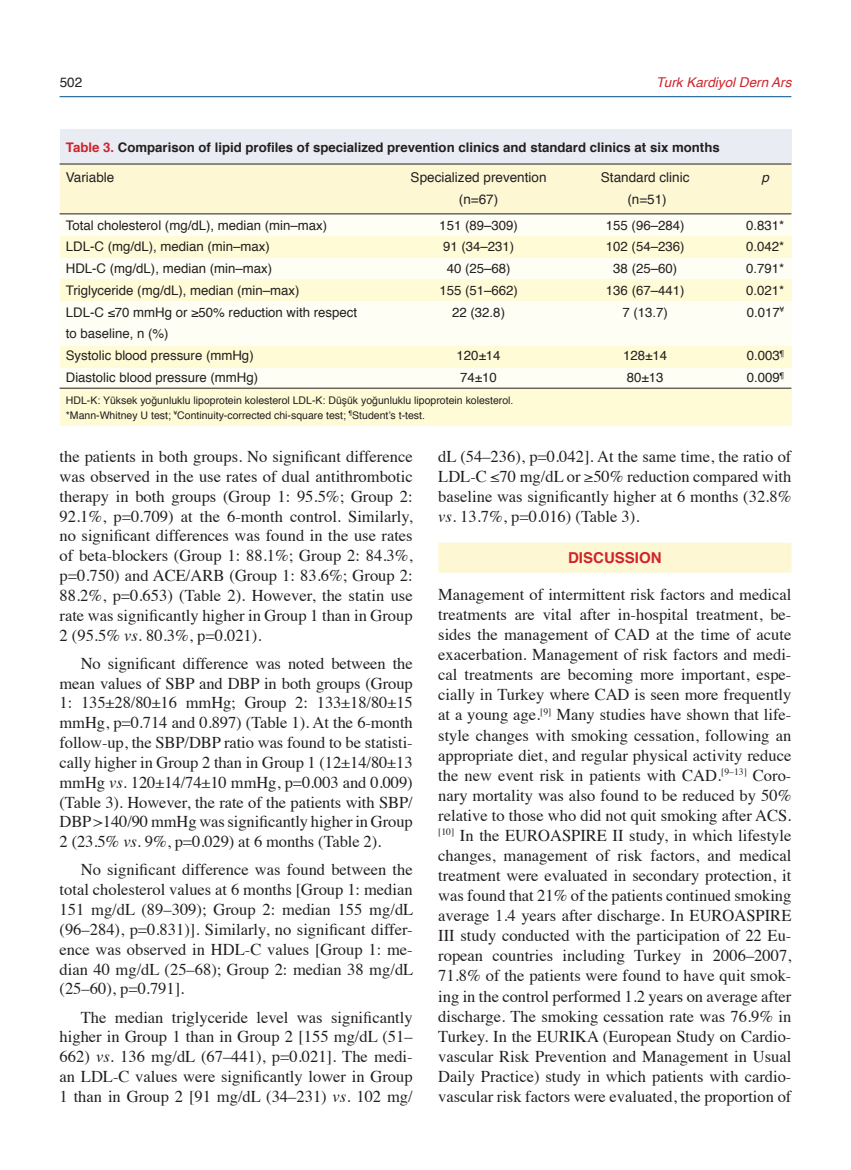
<style>
.page{position:relative;width:851px;height:1170px;background:#fff}
.page>*{position:absolute;margin:0;border:0;box-sizing:border-box;transform-origin:0 0}
.t1{font:16.5px/19.8px "Times";color:#231f20;text-align:justify}
.t2{font:700 15px "Helvetica";color:#d1232a}
.t3{font:13.5px "Helvetica";color:#231f20}
.t4{font:italic 13.5px "Helvetica";color:#d1232a}
.t5{font:italic 13.5px "Helvetica";color:#231f20}
.t6{font:13.2px/21.8px "Helvetica";color:#231f20}
.t7{font:700 13.2px "Helvetica";color:#231f20}
.t8{font:10.5px/15px "Helvetica";color:#231f20}
.s1{color:#d1232a}
.s2{font-style:italic}
</style>
<div class="page">
<div style="left:438px;top:542px;width:353px;height:30px;background:#fef7d4"></div>
<div style="left:60px;top:130px;width:731px;height:34px;background:#eaecf4"></div>
<div style="left:60px;top:214px;width:731px;height:210px;background:#fffef4"></div>
<div style="left:60px;top:164px;width:731px;height:50px;background:#fef7d4"></div>
<div style="left:60px;top:236px;width:731px;height:21px;background:#fffbd6"></div>
<div style="left:60px;top:279px;width:731px;height:22px;background:#fffbd6"></div>
<div style="left:60px;top:346px;width:731px;height:21px;background:#fffbd6"></div>
<div style="left:60px;top:388px;width:731px;height:38px;background:#fffbd6"></div>
<hr style="left:60px;top:164px;width:731px;height:1px;background:#231f20">
<hr style="left:60px;top:213px;width:731px;height:1px;background:#231f20">
<hr style="left:60px;top:388px;width:731px;height:1px;background:#231f20">
<hr style="left:60px;top:96px;width:731px;height:1px;background:#01508b">
<p class="t3" style="left:60px;top:72px;width:24px">502</p>
<p class="t4" style="left:656px;top:71px;width:137px">Turk Kardiyol Dern Ars</p>
<p class="t7" style="left:66px;top:136px;width:655px"><span class="s1">Table 3.</span> Comparison of lipid profiles of specialized prevention clinics and standard clinics at six months</p>
<p class="t3" style="left:66px;top:167px;width:50px">Variable</p>
<p class="t3" style="left:410px;top:167px;width:137px">Specialized prevention</p>
<p class="t3" style="left:601px;top:167px;width:90px">Standard clinic</p>
<p class="t5" style="left:761px;top:166px;width:9px">p</p>
<p class="t3" style="left:459px;top:188px;width:41px">(n=67)</p>
<p class="t3" style="left:627px;top:188px;width:41px">(n=51)</p>
<p class="t6" style="left:66px;top:214px;width:263px">Total cholesterol (mg/dL), median (min–max)</p>
<p class="t6" style="left:439px;top:214px;width:80px">151 (89–309)</p>
<p class="t6" style="left:606px;top:214px;width:80px">155 (96–284)</p>
<p class="t6" style="left:746px;top:214px;width:40px">0.831*</p>
<p class="t6" style="left:66px;top:236px;width:205px">LDL-C (mg/dL), median (min–max)</p>
<p class="t6" style="left:443px;top:236px;width:73px">91 (34–231)</p>
<p class="t6" style="left:606px;top:236px;width:80px">102 (54–236)</p>
<p class="t6" style="left:746px;top:236px;width:40px">0.042*</p>
<p class="t6" style="left:66px;top:258px;width:208px">HDL-C (mg/dL), median (min–max)</p>
<p class="t6" style="left:446px;top:258px;width:65px">40 (25–68)</p>
<p class="t6" style="left:613px;top:258px;width:65px">38 (25–60)</p>
<p class="t6" style="left:746px;top:258px;width:40px">0.791*</p>
<p class="t6" style="left:66px;top:280px;width:235px">Triglyceride (mg/dL), median (min–max)</p>
<p class="t6" style="left:439px;top:280px;width:80px">155 (51–662)</p>
<p class="t6" style="left:606px;top:280px;width:80px">136 (67–441)</p>
<p class="t6" style="left:746px;top:280px;width:40px">0.021*</p>
<p class="t6" style="left:66px;top:301px;width:293px">LDL-C ≤70 mmHg or ≥50% reduction with respect</p>
<p class="t6" style="left:452px;top:301px;width:54px">22 (32.8)</p>
<p class="t6" style="left:622px;top:301px;width:47px">7 (13.7)</p>
<p class="t6" style="left:746px;top:301px;width:39px">0.017<sup>¥</sup></p>
<p class="t6" style="left:66px;top:323px;width:189px">to baseline, n (%)<br>Systolic blood pressure (mmHg)</p>
<p class="t6" style="left:456px;top:345px;width:45px">120±14</p>
<p class="t6" style="left:623px;top:345px;width:45px">128±14</p>
<p class="t6" style="left:746px;top:345px;width:39px">0.003<sup>¶</sup></p>
<p class="t6" style="left:66px;top:367px;width:194px">Diastolic blood pressure (mmHg)</p>
<p class="t6" style="left:460px;top:367px;width:38px">74±10</p>
<p class="t6" style="left:626px;top:367px;width:38px">80±13</p>
<p class="t6" style="left:746px;top:367px;width:39px">0.009<sup>¶</sup></p>
<p class="t8" style="left:66px;top:393px;width:449px">HDL-K: Yüksek yoğunluklu lipoprotein kolesterol LDL-K: Düşük yoğunluklu lipoprotein kolesterol. *Mann-Whitney U test; <sup>¥</sup>Continuity-corrected chi-square test; <sup>¶</sup>Student’s t-test.</p>
<p class="t1" style="left:60px;top:445px;width:354px">the patients in both groups. No significant difference was observed in the use rates of dual antithrombotic therapy in both groups (Group 1: 95.5%; Group 2:<br>92.1%, p=0.709) at the 6-month control. Similarly, no significant differences was found in the use rates of beta-blockers (Group 1: 88.1%; Group 2: 84.3%, p=0.750) and ACE/ARB (Group 1: 83.6%; Group 2:<br>88.2%, p=0.653) (Table 2). However, the statin use rate was significantly higher in Group 1 than in Group 2 (95.5% <span class="s2">vs.</span> 80.3%, p=0.021).</p>
<p class="t1" style="left:60px;top:652px;width:354px;text-indent:21px">No significant difference was noted between the mean values of SBP and DBP in both groups (Group 1: 135±28/80±16 mmHg; Group 2: 133±18/80±15 mmHg, p=0.714 and 0.897) (Table 1). At the 6-month follow-up, the SBP/DBP ratio was found to be statisti&shy;cally higher in Group 2 than in Group 1 (12±14/80±13 mmHg <span class="s2">vs.</span> 120±14/74±10 mmHg, p=0.003 and 0.009) (Table 3). However, the rate of the patients with SBP/ DBP &gt;140/90 mmHg was significantly higher in Group 2 (23.5% <span class="s2">vs.</span> 9%, p=0.029) at 6 months (Table 2).</p>
<p class="t1" style="left:60px;top:858px;width:355px;text-indent:21px">No significant difference was found between the total cholesterol values at 6 months [Group 1: median 151 mg/dL (89–309); Group 2: median 155 mg/dL (96–284), p=0.831)]. Similarly, no significant differ&shy;ence was observed in HDL-C values [Group 1: me&shy;dian 40 mg/dL (25–68); Group 2: median 38 mg/dL (25–60), p=0.791].</p>
<p class="t1" style="left:60px;top:1005px;width:354px;text-indent:21px">The median triglyceride level was significantly higher in Group 1 than in Group 2 [155 mg/dL (51– 662) <span class="s2">vs.</span> 136 mg/dL (67–441), p=0.021]. The medi&shy;an LDL-C values were significantly lower in Group 1 than in Group 2 [91 mg/dL (34–231) <span class="s2">vs.</span> 102 mg/</p>
<p class="t1" style="left:438px;top:445px;width:354px">dL (54–236), p=0.042]. At the same time, the ratio of LDL-C ≤70 mg/dL or ≥50% reduction compared with baseline was significantly higher at 6 months (32.8% <span class="s2">vs.</span> 13.7%, p=0.016) (Table 3).</p>
<p class="t2" style="left:568px;top:545px;width:95px">DISCUSSION</p>
<p class="t1" style="left:438px;top:583px;width:354px">Management of intermittent risk factors and medical treatments are vital after in-hospital treatment, be&shy;sides the management of CAD at the time of acute exacerbation. Management of risk factors and medi&shy;cal treatments are becoming more important, espe&shy;cially in Turkey where CAD is seen more frequently at a young age.<sup>[9]</sup> Many studies have shown that life&shy;style changes with smoking cessation, following an appropriate diet, and regular physical activity reduce the new event risk in patients with CAD.<sup>[9–13]</sup> Coro&shy;nary mortality was also found to be reduced by 50% relative to those who did not quit smoking after ACS. <sup>[10]</sup> In the EUROASPIRE II study, in which lifestyle changes, management of risk factors, and medical treatment were evaluated in secondary protection, it was found that 21% of the patients continued smoking average 1.4 years after discharge. In EUROASPIRE III study conducted with the participation of 22 Eu&shy;ropean countries including Turkey in 2006–2007, 71.8% of the patients were found to have quit smok&shy;ing in the control performed 1.2 years on average after discharge. The smoking cessation rate was 76.9% in Turkey. In the EURIKA (European Study on Cardio&shy;vascular Risk Prevention and Management in Usual Daily Practice) study in which patients with cardio&shy;vascular risk factors were evaluated, the proportion of</p>
</div>
